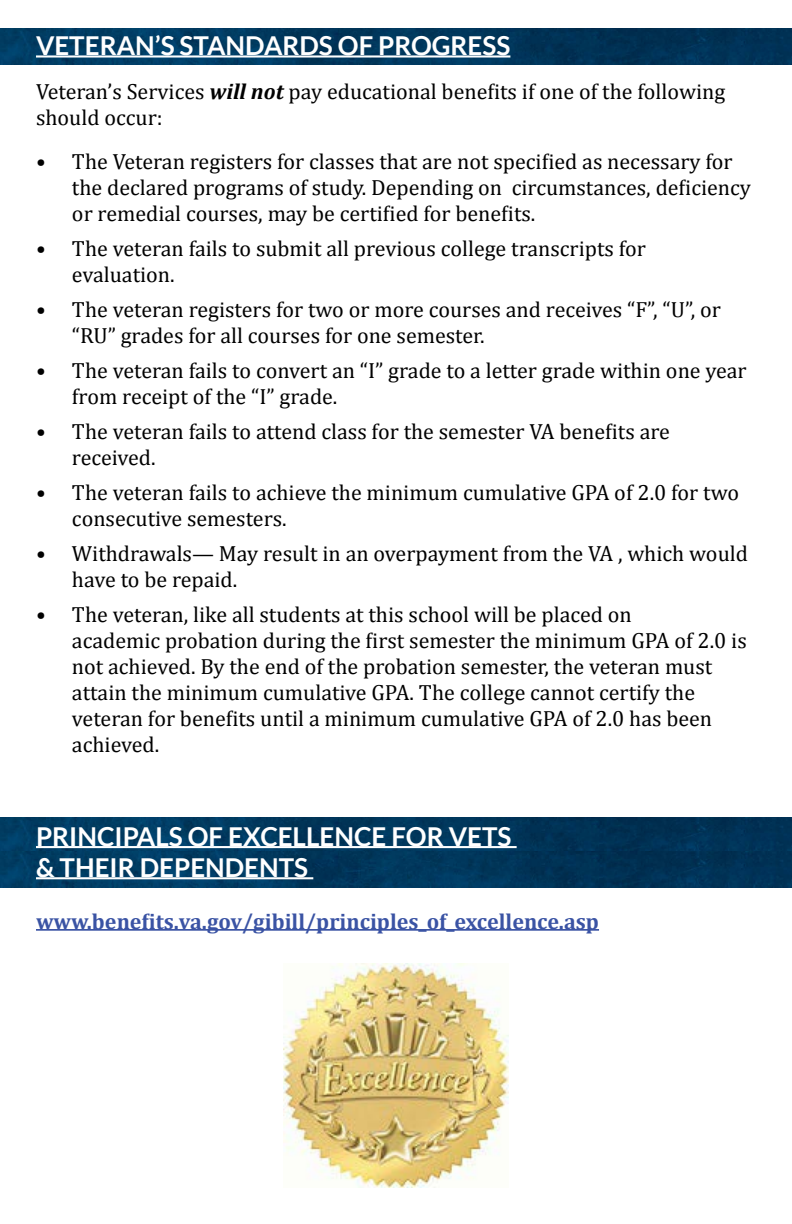
<style>
.page{position:relative;width:792px;height:1224px;background:#fff}
.page>*{position:absolute;margin:0;border:0;box-sizing:border-box;transform-origin:0 0}
.t1{font:700 26px/31.2px "Lato";color:#fff}
.t2{font:22px/26px "Cambria";color:#000}
.t3{font:700 22px "Cambria";color:#3a53a4}
.s1{font-weight:700;font-style:italic}
</style>
<div class="page">
<img style="left:0;top:818px;width:792px;height:34px">
<img style="left:0;top:852px;width:792px;height:36px">
<img style="left:0;top:29px;width:792px;height:36px">
<hr style="left:36px;top:55px;width:474px;height:3px;background:#fff">
<hr style="left:36px;top:846px;width:481px;height:2px;background:#fff">
<hr style="left:36px;top:877px;width:277px;height:2px;background:#fff">
<hr style="left:36px;top:929px;width:563px;height:2px;background:#3a53a4">
<img style="left:284px;top:963px;width:224px;height:225px">
<p class="t1" style="left:36px;top:29px;width:476px">VETERAN’S STANDARDS OF PROGRESS</p>
<p class="t2" style="left:36px;top:78px;width:691px">Veteran’s Services <span class="s1">will not</span> pay educational benefits if one of the following should occur:</p>
<p class="t2" style="left:72px;top:148px;width:681px;text-indent:-36px">• The Veteran registers for classes that are not specified as necessary for the declared programs of study. Depending on circumstances, deficiency or remedial courses, may be certified for benefits.</p>
<p class="t2" style="left:72px;top:235px;width:575px;text-indent:-36px">• The veteran fails to submit all previous college transcripts for evaluation.</p>
<p class="t2" style="left:72px;top:296px;width:651px;text-indent:-36px">• The veteran registers for two or more courses and receives “F”, “U”, or “RU” grades for all courses for one semester.</p>
<p class="t2" style="left:72px;top:357px;width:676px;text-indent:-36px">• The veteran fails to convert an “I” grade to a letter grade within one year from receipt of the “I” grade.</p>
<p class="t2" style="left:72px;top:418px;width:599px;text-indent:-36px">• The veteran fails to attend class for the semester VA benefits are received.</p>
<p class="t2" style="left:72px;top:479px;width:669px;text-indent:-36px">• The veteran fails to achieve the minimum cumulative GPA of 2.0 for two consecutive semesters.</p>
<p class="t2" style="left:72px;top:540px;width:677px;text-indent:-36px">• Withdrawals— May result in an overpayment from the VA , which would have to be repaid.</p>
<p class="t2" style="left:72px;top:601px;width:676px;text-indent:-36px">• The veteran, like all students at this school will be placed on<br>academic probation during the first semester the minimum GPA of 2.0 is not achieved. By the end of the probation semester, the veteran must attain the minimum cumulative GPA. The college cannot certify the veteran for benefits until a minimum cumulative GPA of 2.0 has been achieved.</p>
<p class="t1" style="left:36px;top:820px;width:477px">PRINCIPALS OF EXCELLENCE FOR VETS &amp; THEIR DEPENDENTS</p>
<p class="t3" style="left:36px;top:908px;width:565px">www.benefits.va.gov/gibill/principles_of_excellence.asp</p>
</div>
